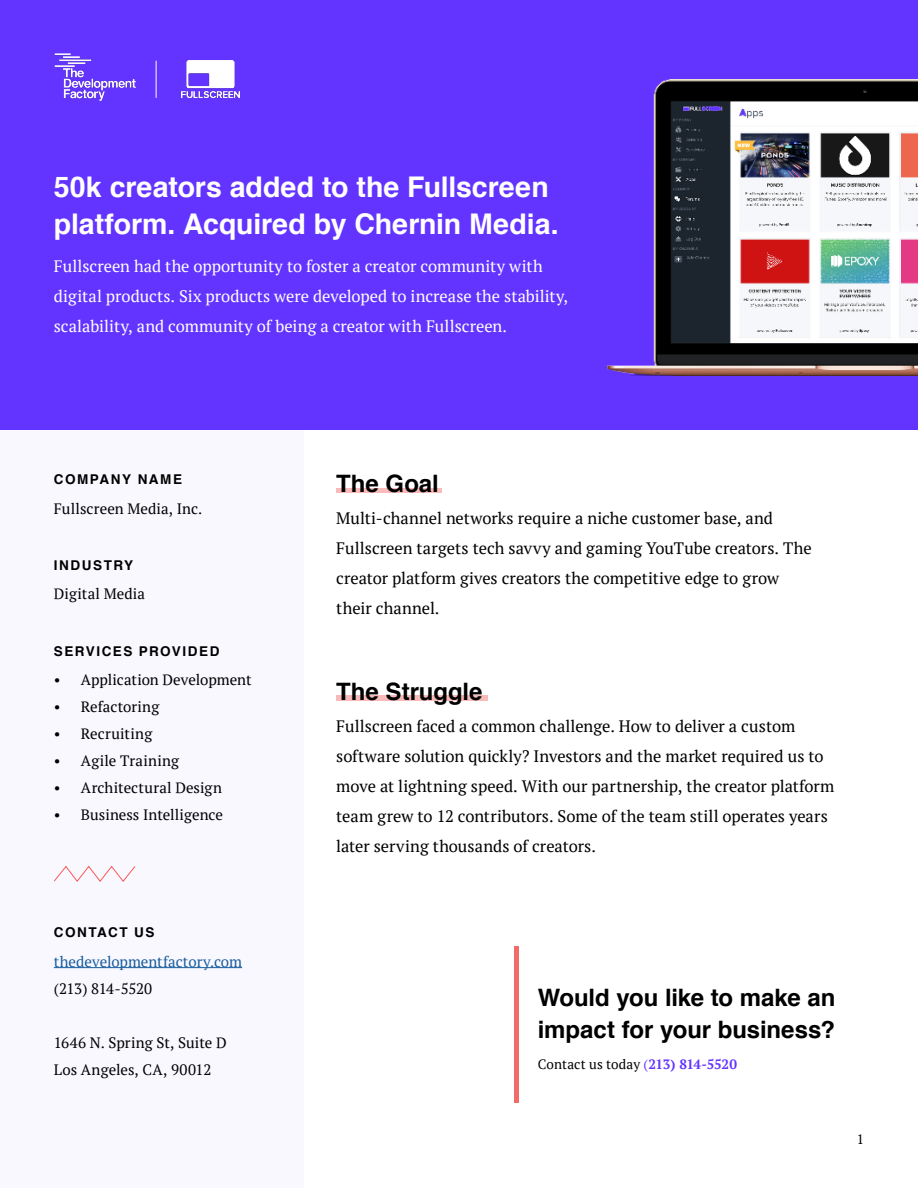
<style>
.page{position:relative;width:918px;height:1188px;background:#fff}
.page>*{position:absolute;margin:0;border:0;box-sizing:border-box;transform-origin:0 0}
.t1{font:700 28.5px "Helvetica";letter-spacing:-.005em;color:#fff}
.t2{font:700 24px/31.5px "Helvetica";letter-spacing:-.005em;color:#000}
.t3{font:16.5px/30px "PT Serif";color:#000}
.t4{font:16.5px/30px "PT Serif";color:#fff}
.t5{font:15px "PT Serif";letter-spacing:.005em;color:#000}
.t6{font:15px "PT Serif";letter-spacing:-.005em;color:#175d9e}
.t7{font:15px "PT Serif";letter-spacing:-.025em;color:#000}
.t8{font:700 13.5px "Helvetica";letter-spacing:.115em;color:#000}
.t9{font:13.5px "PT Serif";letter-spacing:.005em;color:#000}
.s1{color:#6334ff}
.s2{font-weight:700;color:#6334ff}
</style>
<div class="page">
<div style="left:0;top:0;width:918px;height:429px;background:#6334ff"></div>
<hr style="left:156px;top:61px;width:1px;height:37px;background:#fff">
<img style="left:607px;top:79px;width:311px;height:297px">
<div style="left:0;top:430px;width:303px;height:758px;background:#faf8ff"></div>
<hr style="left:54px;top:967px;width:188px;height:1px;background:#175d9e">
<svg style="left:54px;top:865px;width:82px;height:17px"></svg>
<img style="left:515px;top:947px;width:3px;height:156px">
<img style="left:54px;top:54px;width:81px;height:47px">
<img style="left:181px;top:61px;width:58px;height:37px">
<p class="t1" style="left:54px;top:164px;width:497px">50k creators added to the Fullscreen</p>
<p class="t1" style="left:54px;top:201px;width:506px">platform. Acquired by Chernin Media.</p>
<p class="t4" style="left:54px;top:251px;width:516px">Fullscreen had the opportunity to foster a creator community with digital products. Six products were developed to increase the stability, scalability, and community of being a creator with Fullscreen.</p>
<p class="t8" style="left:54px;top:469px;width:130px">COMPANY NAME</p>
<p class="t5" style="left:54px;top:499px;width:150px">Fullscreen Media, Inc.</p>
<p class="t8" style="left:54px;top:554px;width:81px">INDUSTRY</p>
<p class="t5" style="left:54px;top:584px;width:93px">Digital Media</p>
<p class="t8" style="left:54px;top:640px;width:167px">SERVICES PROVIDED</p>
<p class="t5" style="left:54px;top:670px;width:199px">• Application Development</p>
<p class="t5" style="left:54px;top:697px;width:107px">• Refactoring</p>
<p class="t5" style="left:54px;top:724px;width:100px">• Recruiting</p>
<p class="t5" style="left:54px;top:751px;width:127px">• Agile Training</p>
<p class="t5" style="left:54px;top:778px;width:170px">• Architectural Design</p>
<p class="t5" style="left:54px;top:805px;width:171px">• Business Intelligence</p>
<p class="t8" style="left:54px;top:921px;width:102px">CONTACT US</p>
<p class="t6" style="left:54px;top:951px;width:190px">thedevelopmentfactory.com</p>
<p class="t7" style="left:54px;top:978px;width:100px">(213) 814-5520</p>
<p class="t5" style="left:54px;top:1032px;width:174px">1646 N. Spring St, Suite D</p>
<p class="t5" style="left:54px;top:1059px;width:159px">Los Angeles, CA, 90012</p>
<p class="t2" style="left:336px;top:468px;width:104px">The Goal</p>
<p class="t3" style="left:336px;top:503px;width:477px">Multi-channel networks require a niche customer base, and<br>Fullscreen targets tech savvy and gaming YouTube creators. The creator platform gives creators the competitive edge to grow</p>
<p class="t3" style="left:336px;top:593px;width:105px">their channel.</p>
<p class="t2" style="left:336px;top:676px;width:148px">The Struggle</p>
<p class="t3" style="left:336px;top:711px;width:500px">Fullscreen faced a common challenge. How to deliver a custom software solution quickly? Investors and the market required us to move at lightning speed. With our partnership, the creator platform team grew to 12 contributors. Some of the team still operates years later serving thousands of creators.</p>
<p class="t2" style="left:538px;top:982px;width:299px">Would you like to make an impact for your business?</p>
<p class="t9" style="left:538px;top:1055px;width:201px">Contact us today <span class="s1">(</span><span class="s2">213) 814-5520</span></p>
<p class="t9" style="left:857px;top:1131px;width:9px">1</p>
</div>
